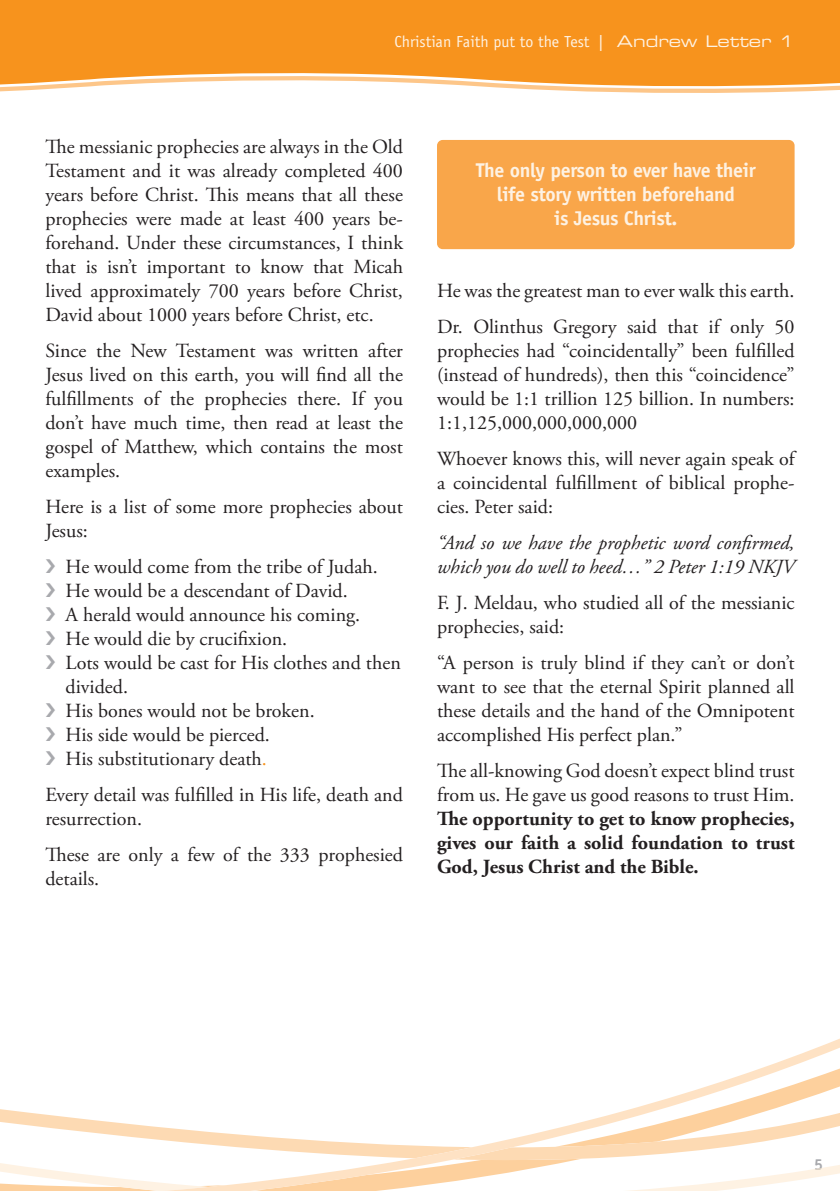
<style>
.page{position:relative;width:840px;height:1191px;background:#fff}
.page>*{position:absolute;margin:0;border:0;box-sizing:border-box;transform-origin:0 0}
.t1{font:20px/24px "Adobe Garamond Pro";color:#231f20}
.t2{font:700 20px/24px "Adobe Garamond Pro";color:#231f20;text-align:justify}
.t3{font:italic 20px/24px "Adobe Garamond Pro";color:#231f20}
.t4{font:700 20px/24px "Officina Sans";letter-spacing:-.02em;color:#fef2e3;text-align:center}
.t5{font:16px "Officina Sans";color:#fef2e3}
.t6{font:700 16px "Officina Sans";color:#a8a9ad}
.s1{font-family:"Eurostile LT Std Ex 2"}
.s2{color:#f7931d}
</style>
<div class="page">
<svg style="left:0;top:0;width:839px;height:93px;background:#f89f37"></svg>
<svg style="left:0;top:1109px;width:163px;height:31px"></svg>
<svg style="left:0;top:1163px;width:163px;height:28px"></svg>
<svg style="left:163px;top:1039px;width:676px;height:152px"></svg>
<div style="left:437px;top:140px;width:357px;height:109px;background:#f9a64a;border-radius:6px"></div>
<p class="t5" style="left:394px;top:32px;width:401px">Christian Faith put to the Test <span class="s1">| Andrew Letter 1</span></p>
<p class="t1" style="left:45px;top:135px;width:359px;text-align:justify">The messianic prophecies are always in the Old Testament and it was already completed 400 years before Christ. This means that all these prophecies were made at least 400 years be&shy;forehand. Under these circumstances, I think that is isn’t important to know that Micah lived approximately 700 years before Christ, David about 1000 years before Christ, etc.</p>
<p class="t1" style="left:45px;top:339px;width:359px;text-align:justify">Since the New Testament was written after Jesus lived on this earth, you will find all the fulfillments of the prophecies there. If you don’t have much time, then read at least the gospel of Matthew, which contains the most examples.</p>
<p class="t1" style="left:45px;top:495px;width:359px">Here is a list of some more prophecies about<br>Jesus:</p>
<p class="t1" style="left:66px;top:555px;width:336px">He would come from the tribe of Judah.<br>He would be a descendant of David.<br>A herald would announce his coming.<br>He would die by crucifixion.<br>Lots would be cast for His clothes and then divided.<br>His bones would not be broken.<br>His side would be pierced.<br>His substitutionary death<span class="s2">.</span></p>
<p class="t1" style="left:45px;top:783px;width:359px">Every detail was fulfilled in His life, death and resurrection.</p>
<p class="t1" style="left:45px;top:843px;width:359px">These are only a few of the 333 prophesied details.</p>
<p class="t4" style="left:475px;top:158px;width:281px">The only person to ever have their life story written beforehand<br>is Jesus Christ.</p>
<p class="t1" style="left:437px;top:273px;width:359px;line-height:36px">He was the greatest man to ever walk this earth.<br>Dr. Olinthus Gregory said that if only 50</p>
<p class="t1" style="left:437px;top:339px;width:359px;text-align:justify">prophecies had “coincidentally” been fulfilled (instead of hundreds), then this “coincidence” would be 1:1 trillion 125 billion. In numbers:<br>1:1,125,000,000,000,000</p>
<p class="t1" style="left:437px;top:447px;width:359px;text-align:justify">Whoever knows this, will never again speak of a coincidental fulfillment of biblical prophe&shy;cies. Peter said:</p>
<p class="t3" style="left:437px;top:531px;width:359px">“And so we have the prophetic word confirmed, which you do well to heed…” 2 Peter 1:19 NKJV</p>
<p class="t1" style="left:437px;top:591px;width:359px">F. J. Meldau, who studied all of the messianic prophecies, said:</p>
<p class="t1" style="left:437px;top:651px;width:359px;text-align:justify">“A person is truly blind if they can’t or don’t want to see that the eternal Spirit planned all these details and the hand of the Omnipotent accomplished His perfect plan.”</p>
<p class="t1" style="left:437px;top:759px;width:359px">The all-knowing God doesn’t expect blind trust from us. He gave us good reasons to trust Him.</p>
<p class="t2" style="left:437px;top:807px;width:359px">The opportunity to get to know prophecies, gives our faith a solid foundation to trust God, Jesus Christ and the Bible.</p>
<p class="t6" style="left:813px;top:1154px;width:10px">5</p>
</div>
